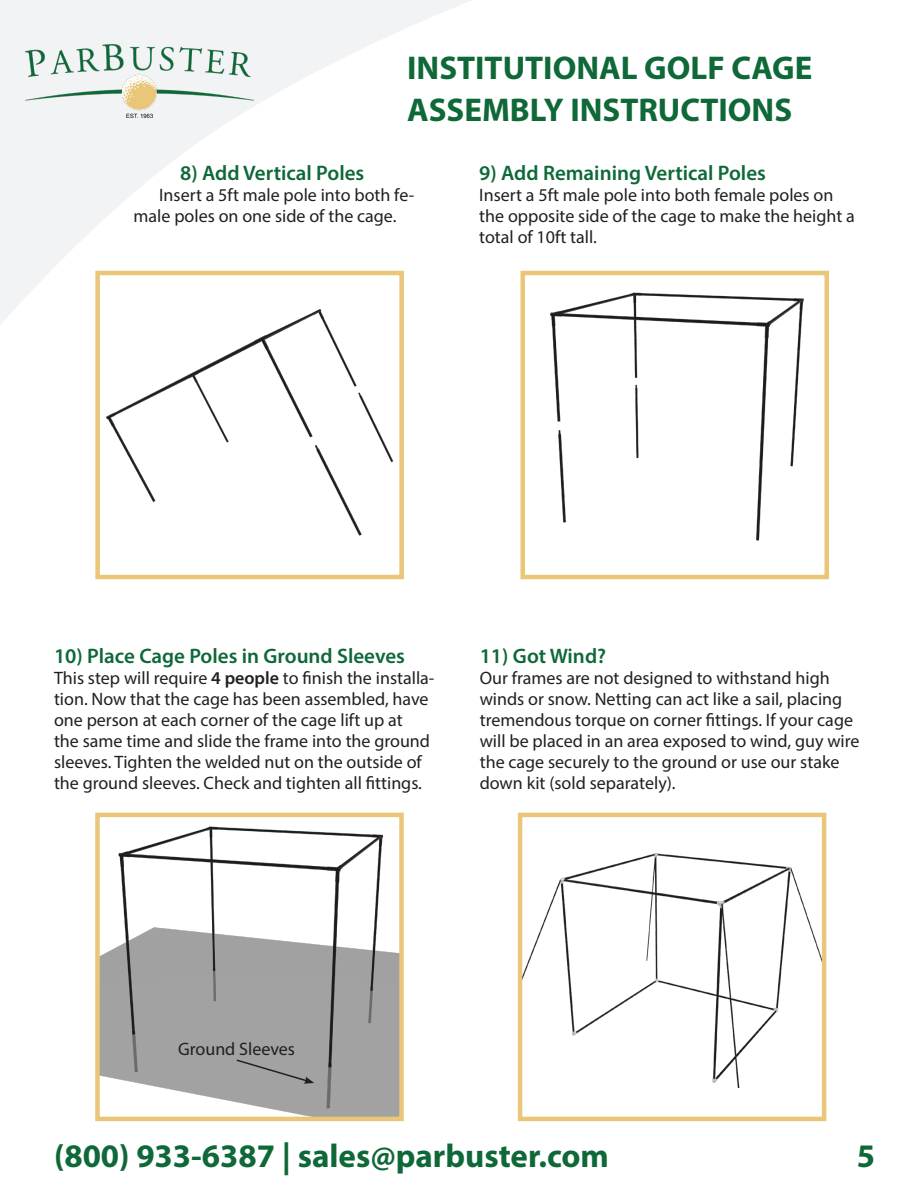
<style>
.page{position:relative;width:918px;height:1188px;background:#fff}
.page>*{position:absolute;margin:0;border:0;box-sizing:border-box;transform-origin:0 0}
.t1{font:700 33px "Myriad Pro";color:#0f6838}
.t2{font:600 21px "Myriad Pro";color:#0f6838}
.t3{font:18px/21px "Myriad Pro";color:#231f20}
.s1{font-weight:600}
</style>
<div class="page">
<svg style="left:0;top:0;width:559px;height:324px"></svg>
<img style="left:25px;top:45px;width:228px;height:73px">
<img style="left:523px;top:853px;width:298px;height:235px">
<div style="left:518px;top:813px;width:308px;height:308px;border:4px solid #e9c678"></div>
<img style="left:100px;top:276px;width:299px;height:260px">
<div style="left:95px;top:271px;width:309px;height:308px;border:4px solid #e9c678"></div>
<img style="left:525px;top:276px;width:279px;height:265px">
<div style="left:520px;top:271px;width:309px;height:308px;border:4px solid #e9c678"></div>
<img style="left:100px;top:826px;width:299px;height:290px">
<div style="left:95px;top:813px;width:309px;height:308px;border:4px solid #e9c678"></div>
<svg style="left:235px;top:1058px;width:79px;height:26px;background:#999"></svg>
<p class="t1" style="left:407px;top:46px;width:407px">INSTITUTIONAL GOLF CAGE</p>
<p class="t1" style="left:407px;top:88px;width:387px">ASSEMBLY INSTRUCTIONS</p>
<p class="t2" style="left:180px;top:160px;width:186px">8) Add Vertical Poles</p>
<p class="t3" style="left:134px;top:184px;width:282px;text-indent:26px">Insert a 5ft male pole into both fe&shy;male poles on one side of the cage.</p>
<p class="t2" style="left:479px;top:160px;width:288px">9) Add Remaining Vertical Poles</p>
<p class="t3" style="left:479px;top:184px;width:377px">Insert a 5ft male pole into both female poles on the opposite side of the cage to make the height a total of 10ft tall.</p>
<p class="t2" style="left:54px;top:643px;width:353px">10) Place Cage Poles in Ground Sleeves</p>
<p class="t3" style="left:54px;top:667px;width:382px">This step will require <span class="s1">4 people</span> to finish the installa&shy;tion. Now that the cage has been assembled, have one person at each corner of the cage lift up at<br>the same time and slide the frame into the ground sleeves. Tighten the welded nut on the outside of the ground sleeves. Check and tighten all fittings.</p>
<p class="t2" style="left:480px;top:643px;width:128px">11) Got Wind?</p>
<p class="t3" style="left:480px;top:667px;width:381px">Our frames are not designed to withstand high winds or snow. Netting can act like a sail, placing tremendous torque on corner fittings. If your cage will be placed in an area exposed to wind, guy wire the cage securely to the ground or use our stake down kit (sold separately).</p>
<p class="t3" style="left:178px;top:1038px;width:118px">Ground Sleeves</p>
<p class="t1" style="left:54px;top:1134px;width:556px">(800) 933-6387 | sales@parbuster.com</p>
<p class="t1" style="left:857px;top:1134px;width:20px">5</p>
</div>
